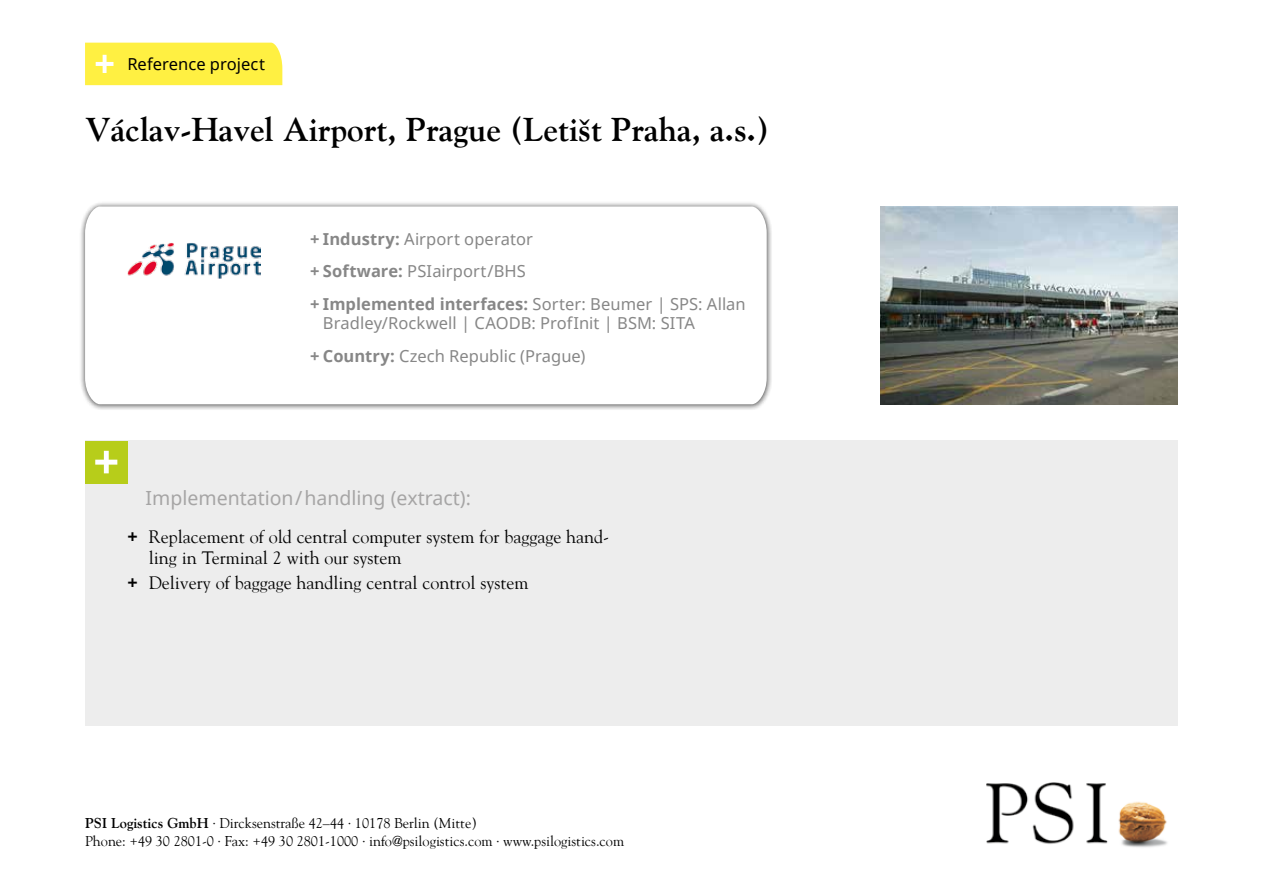
<style>
.page{position:relative;width:1263px;height:893px;background:#fff}
.page>*{position:absolute;margin:0;border:0;box-sizing:border-box;transform-origin:0 0}
.t1{font:700 33px "Goudy";color:#000}
.t2{font:19.5px "Noto Sans";color:#a6a5a5}
.t3{font:18px/21px "Goudy";color:#000}
.t4{font:16.5px/32.2px "Noto Sans";letter-spacing:.005em;color:#878787}
.t5{font:16.5px "Noto Sans";color:#000}
.t6{font:14.25px/18px "Goudy";color:#000}
.s1{font-weight:700}
.s2{font-family:"Noto Sans";font-weight:700}
</style>
<div class="page">
<div style="left:85px;top:43px;width:197px;height:42px;background:#fff042"></div>
<div style="left:85px;top:441px;width:1093px;height:285px;background:#ededed"></div>
<div style="left:85px;top:441px;width:43px;height:42px;background:#b7cd1a"></div>
<svg style="left:95px;top:451px;width:22px;height:22px"></svg>
<div style="left:79px;top:201px;width:694px;height:210px;background:#000;opacity:.75"></div>
<svg style="left:85px;top:206px;width:682px;height:198px"></svg>
<img style="left:986px;top:783px;width:181px;height:65px">
<img style="left:128px;top:242px;width:132px;height:37px">
<img style="left:880px;top:206px;width:298px;height:198px">
<p class="t5" style="left:127px;top:52px;width:139px">Reference project</p>
<h1 class="t1" style="left:85px;top:110px;width:685px">Václav-Havel Airport, Prague (Letiště Praha, a.s.)</h1>
<p class="t4" style="left:310px;top:223px;width:437px"><span class="s1">+ Industry:</span> Airport operator<br><span class="s1">+ Software:</span> PSIairport/BHS<br><span class="s1">+ Implemented interfaces:</span> Sorter: Beumer | SPS: Allan</p>
<p class="t4" style="left:310px;top:307px;width:386px;text-indent:13px">Bradley/Rockwell | CAODB: ProfInit | BSM: SITA <span class="s1">+ Country:</span> Czech Republic (Prague)</p>
<p class="t2" style="left:146px;top:484px;width:327px">Implementation / handling (extract):</p>
<p class="t3" style="left:149px;top:526px;width:462px;text-indent:-21px"><span class="s2">+</span> Replacement of old central computer system for baggage hand&shy;ling in Terminal 2 with our system</p>
<p class="t3" style="left:128px;top:572px;width:402px"><span class="s2">+</span> Delivery of baggage handling central control system</p>
<p class="t6" style="left:85px;top:813px;width:541px"><span class="s1">PSI Logistics GmbH</span> ∙ Dircksenstraße 42–44 ∙ 10178 Berlin (Mitte)<br>Phone: +49 30 2801-0 ∙ Fax: +49 30 2801-1000 ∙ info@psilogistics.com ∙ www.psilogistics.com</p>
</div>
